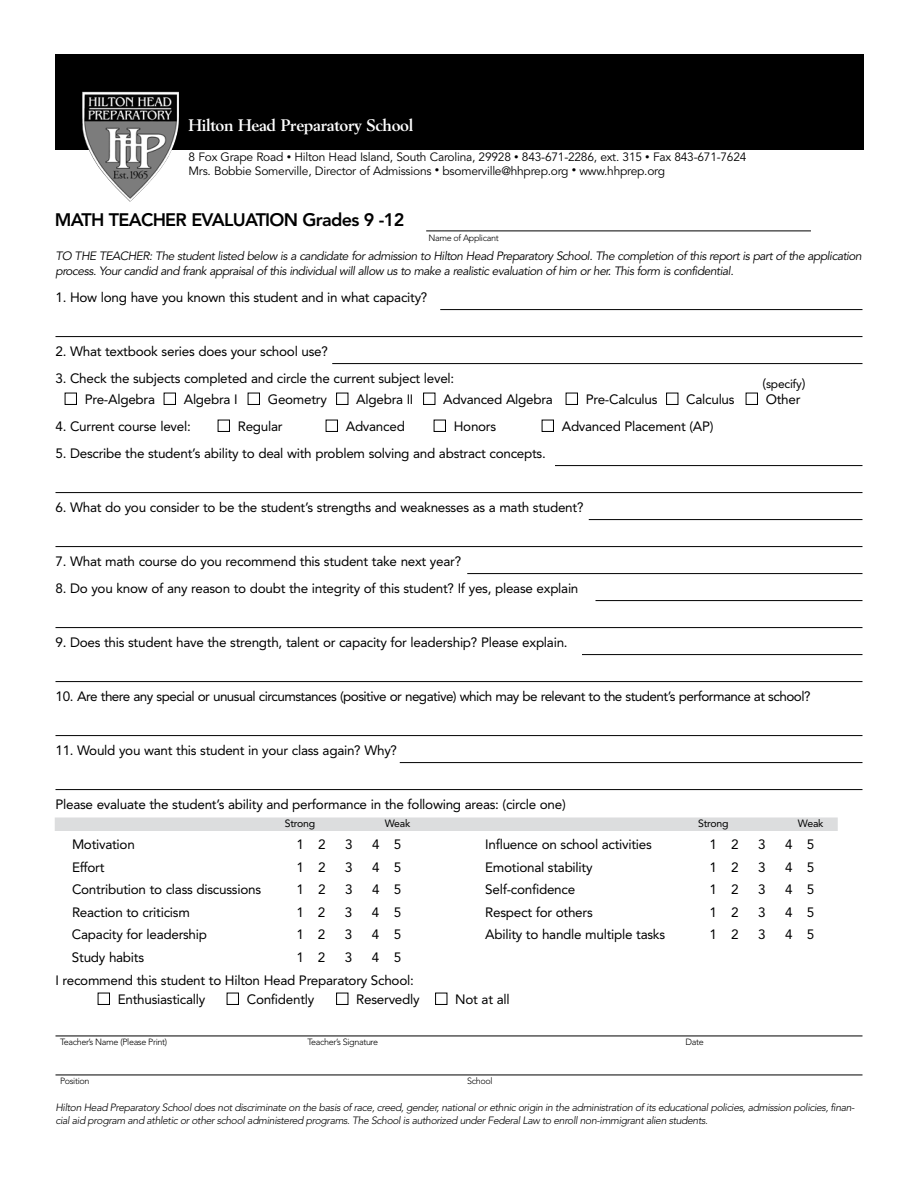
<style>
.page{position:relative;width:918px;height:1188px;background:#fff}
.page>*{position:absolute;margin:0;border:0;box-sizing:border-box;transform-origin:0 0}
.t1{font:800 18px "Avenir";letter-spacing:-.04em;color:#000}
.t2{font:700 16.5px "Berling";letter-spacing:-.02em;color:#fff}
.t3{font:13.5px/19.5px "Avenir";letter-spacing:-.02em;color:#000}
.t4{font:13.5px "Avenir";letter-spacing:-.04em;color:#000}
.t5{font:italic 12px/15px "Avenir";letter-spacing:-.04em;color:#000}
.t6{font:12px/13.5px "Avenir";letter-spacing:-.02em;color:#000}
.t7{font:12px "Avenir";letter-spacing:-.02em;color:#000}
.t8{font:italic 300 10.5px/13.5px "Avenir";letter-spacing:-.04em;color:#000}
.t9{font:10.5px "Avenir";letter-spacing:-.02em;color:#000}
.t10{font:300 9px "Avenir";letter-spacing:-.04em;color:#000}
.s1{font-size:9px}
.s2{font-size:13.5px}
</style>
<div class="page">
<div style="left:55px;top:817px;width:783px;height:14px;background:#dcddde"></div>
<hr style="left:440px;top:309px;width:423px;height:1px;background:#000">
<hr style="left:56px;top:336px;width:807px;height:1px;background:#000">
<hr style="left:332px;top:363px;width:531px;height:1px;background:#000">
<hr style="left:555px;top:465px;width:308px;height:1px;background:#000">
<hr style="left:56px;top:492px;width:807px;height:1px;background:#000">
<hr style="left:589px;top:519px;width:274px;height:1px;background:#000">
<hr style="left:56px;top:546px;width:807px;height:1px;background:#000">
<hr style="left:467px;top:573px;width:396px;height:1px;background:#000">
<hr style="left:596px;top:600px;width:267px;height:1px;background:#000">
<hr style="left:56px;top:627px;width:807px;height:1px;background:#000">
<hr style="left:582px;top:654px;width:281px;height:1px;background:#000">
<hr style="left:56px;top:681px;width:807px;height:1px;background:#000">
<hr style="left:56px;top:735px;width:807px;height:1px;background:#000">
<hr style="left:400px;top:762px;width:463px;height:1px;background:#000">
<hr style="left:56px;top:789px;width:807px;height:1px;background:#000">
<hr style="left:56px;top:1036px;width:807px;height:1px;background:#000">
<hr style="left:56px;top:1075px;width:807px;height:1px;background:#000">
<div style="left:65px;top:393px;width:12px;height:12px;border:1px solid #000"></div>
<div style="left:164px;top:393px;width:12px;height:12px;border:1px solid #000"></div>
<div style="left:248px;top:393px;width:12px;height:12px;border:1px solid #000"></div>
<div style="left:336px;top:393px;width:12px;height:12px;border:1px solid #000"></div>
<div style="left:423px;top:393px;width:12px;height:12px;border:1px solid #000"></div>
<div style="left:566px;top:393px;width:12px;height:12px;border:1px solid #000"></div>
<div style="left:666px;top:393px;width:12px;height:12px;border:1px solid #000"></div>
<div style="left:746px;top:393px;width:12px;height:12px;border:1px solid #000"></div>
<div style="left:218px;top:420px;width:12px;height:12px;border:1px solid #000"></div>
<div style="left:326px;top:420px;width:12px;height:12px;border:1px solid #000"></div>
<div style="left:434px;top:420px;width:12px;height:12px;border:1px solid #000"></div>
<div style="left:542px;top:420px;width:12px;height:12px;border:1px solid #000"></div>
<div style="left:98px;top:993px;width:12px;height:12px;border:1px solid #000"></div>
<div style="left:227px;top:993px;width:12px;height:12px;border:1px solid #000"></div>
<div style="left:336px;top:993px;width:12px;height:12px;border:1px solid #000"></div>
<div style="left:435px;top:993px;width:12px;height:12px;border:1px solid #000"></div>
<div style="left:56px;top:54px;width:808px;height:95px;background:#000"></div>
<img style="left:82px;top:92px;width:97px;height:110px">
<hr style="left:426px;top:231px;width:385px;height:1px;background:#000">
<p class="t2" style="left:189px;top:116px;width:226px">Hilton Head Preparatory School</p>
<p class="t6" style="left:189px;top:151px;width:560px">8 Fox Grape Road <span class="s1">•</span> Hilton Head Island, South Carolina, 29928 <span class="s1">•</span> 843-671-2286, ext. 315 <span class="s1">•</span> Fax 843-671-7624<br>Mrs. Bobbie Somerville, Director of Admissions <span class="s1">•</span> bsomerville@hhprep.org <span class="s1">•</span> www.hhprep.org</p>
<h1 class="t1" style="left:55px;top:210px;width:351px">MATH TEACHER EVALUATION GRADES 9 -12</h1>
<p class="t10" style="left:428px;top:233px;width:72px">Name of Applicant</p>
<p class="t5" style="left:56px;top:249px;width:808px">To the teacher: The student listed below is a candidate for admission to Hilton Head Preparatory School. The completion of this report is part of the application process. Your candid and frank appraisal of this individual will allow us to make a realistic evaluation of him or her. This form is confidential.</p>
<p class="t3" style="left:56px;top:288px;width:373px">1. How long have you known this student and in what capacity?</p>
<p class="t3" style="left:56px;top:342px;width:274px">2. What textbook series does your school use?</p>
<p class="t3" style="left:56px;top:369px;width:400px">3. Check the subjects completed and circle the current subject level:</p>
<p class="t7" style="left:763px;top:377px;width:44px"><span class="s2">(</span>specify<span class="s2">)</span></p>
<p class="t3" style="left:85px;top:390px;width:72px">Pre-Algebra</p>
<p class="t3" style="left:184px;top:390px;width:55px">Algebra I</p>
<p class="t3" style="left:268px;top:390px;width:61px">Geometry</p>
<p class="t3" style="left:356px;top:390px;width:59px">Algebra II</p>
<p class="t3" style="left:443px;top:390px;width:111px">Advanced Algebra</p>
<p class="t3" style="left:586px;top:390px;width:73px">Pre-Calculus</p>
<p class="t3" style="left:686px;top:390px;width:50px">Calculus</p>
<p class="t3" style="left:766px;top:390px;width:36px">Other</p>
<p class="t3" style="left:56px;top:417px;width:137px">4. Current course level:</p>
<p class="t3" style="left:238px;top:417px;width:46px">Regular</p>
<p class="t3" style="left:346px;top:417px;width:61px">Advanced</p>
<p class="t3" style="left:454px;top:417px;width:44px">Honors</p>
<p class="t3" style="left:562px;top:417px;width:153px">Advanced Placement (AP)</p>
<p class="t3" style="left:56px;top:444px;width:492px">5. Describe the student’s ability to deal with problem solving and abstract concepts.</p>
<p class="t3" style="left:56px;top:498px;width:530px">6. What do you consider to be the student’s strengths and weaknesses as a math student?</p>
<p class="t3" style="left:56px;top:552px;width:407px">7. What math course do you recommend this student take next year?</p>
<p class="t3" style="left:56px;top:579px;width:525px">8. Do you know of any reason to doubt the integrity of this student? If yes, please explain</p>
<p class="t3" style="left:56px;top:633px;width:514px">9. Does this student have the strength, talent or capacity for leadership? Please explain.</p>
<p class="t4" style="left:56px;top:689px;width:757px">10. Are there any special or unusual circumstances (positive or negative) which may be relevant to the student’s performance at school?</p>
<p class="t3" style="left:56px;top:741px;width:343px">11. Would you want this student in your class again? Why?</p>
<p class="t3" style="left:56px;top:795px;width:512px">Please evaluate the student’s ability and performance in the following areas: (circle one)</p>
<p class="t9" style="left:285px;top:817px;width:32px">Strong</p>
<p class="t9" style="left:385px;top:817px;width:27px">Weak</p>
<p class="t9" style="left:698px;top:817px;width:32px">Strong</p>
<p class="t9" style="left:798px;top:817px;width:27px">Weak</p>
<p class="t3" style="left:72px;top:835px;width:64px">Motivation</p>
<p class="t3" style="left:296px;top:835px;width:31px">1 2</p>
<p class="t3" style="left:345px;top:835px;width:9px">3</p>
<p class="t3" style="left:372px;top:835px;width:31px">4 5</p>
<p class="t3" style="left:72px;top:858px;width:34px">Effort</p>
<p class="t3" style="left:296px;top:858px;width:31px">1 2</p>
<p class="t3" style="left:345px;top:858px;width:9px">3</p>
<p class="t3" style="left:372px;top:858px;width:31px">4 5</p>
<p class="t3" style="left:72px;top:880px;width:191px">Contribution to class discussions</p>
<p class="t3" style="left:296px;top:880px;width:31px">1 2</p>
<p class="t3" style="left:345px;top:880px;width:9px">3</p>
<p class="t3" style="left:372px;top:880px;width:31px">4 5</p>
<p class="t3" style="left:72px;top:903px;width:119px">Reaction to criticism</p>
<p class="t3" style="left:296px;top:903px;width:31px">1 2</p>
<p class="t3" style="left:345px;top:903px;width:9px">3</p>
<p class="t3" style="left:372px;top:903px;width:31px">4 5</p>
<p class="t3" style="left:72px;top:925px;width:137px">Capacity for leadership</p>
<p class="t3" style="left:296px;top:925px;width:31px">1 2</p>
<p class="t3" style="left:345px;top:925px;width:9px">3</p>
<p class="t3" style="left:372px;top:925px;width:31px">4 5</p>
<p class="t3" style="left:72px;top:948px;width:74px">Study habits</p>
<p class="t3" style="left:296px;top:948px;width:31px">1 2</p>
<p class="t3" style="left:345px;top:948px;width:9px">3</p>
<p class="t3" style="left:372px;top:948px;width:31px">4 5</p>
<p class="t3" style="left:485px;top:835px;width:168px">Influence on school activities</p>
<p class="t3" style="left:710px;top:835px;width:31px">1 2</p>
<p class="t3" style="left:758px;top:835px;width:9px">3</p>
<p class="t3" style="left:785px;top:835px;width:31px">4 5</p>
<p class="t3" style="left:485px;top:858px;width:109px">Emotional stability</p>
<p class="t3" style="left:710px;top:858px;width:31px">1 2</p>
<p class="t3" style="left:758px;top:858px;width:9px">3</p>
<p class="t3" style="left:785px;top:858px;width:31px">4 5</p>
<p class="t3" style="left:485px;top:880px;width:92px">Self-confidence</p>
<p class="t3" style="left:710px;top:880px;width:31px">1 2</p>
<p class="t3" style="left:758px;top:880px;width:9px">3</p>
<p class="t3" style="left:785px;top:880px;width:31px">4 5</p>
<p class="t3" style="left:485px;top:903px;width:109px">Respect for others</p>
<p class="t3" style="left:710px;top:903px;width:31px">1 2</p>
<p class="t3" style="left:758px;top:903px;width:9px">3</p>
<p class="t3" style="left:785px;top:903px;width:31px">4 5</p>
<p class="t3" style="left:485px;top:925px;width:181px">Ability to handle multiple tasks</p>
<p class="t3" style="left:710px;top:925px;width:31px">1 2</p>
<p class="t3" style="left:758px;top:925px;width:9px">3</p>
<p class="t3" style="left:785px;top:925px;width:31px">4 5</p>
<p class="t3" style="left:118px;top:971px;width:298px;text-indent:-62px">I recommend this student to Hilton Head Preparatory School:<br>Enthusiastically</p>
<p class="t3" style="left:247px;top:990px;width:69px">Confidently</p>
<p class="t3" style="left:356px;top:990px;width:65px">Reservedly</p>
<p class="t3" style="left:455px;top:990px;width:56px">Not at all</p>
<p class="t10" style="left:60px;top:1037px;width:109px">Teacher’s Name (Please Print)</p>
<p class="t10" style="left:308px;top:1037px;width:72px">Teacher’s Signature</p>
<p class="t10" style="left:686px;top:1037px;width:20px">Date</p>
<p class="t10" style="left:60px;top:1076px;width:31px">Position</p>
<p class="t10" style="left:467px;top:1076px;width:27px">School</p>
<p class="t8" style="left:56px;top:1101px;width:801px">Hilton Head Preparatory School does not discriminate on the basis of race, creed, gender, national or ethnic origin in the administration of its educational policies, admission policies, finan&shy;cial aid program and athletic or other school administered programs. The School is authorized under Federal Law to enroll non-immigrant alien students.</p>
</div>
